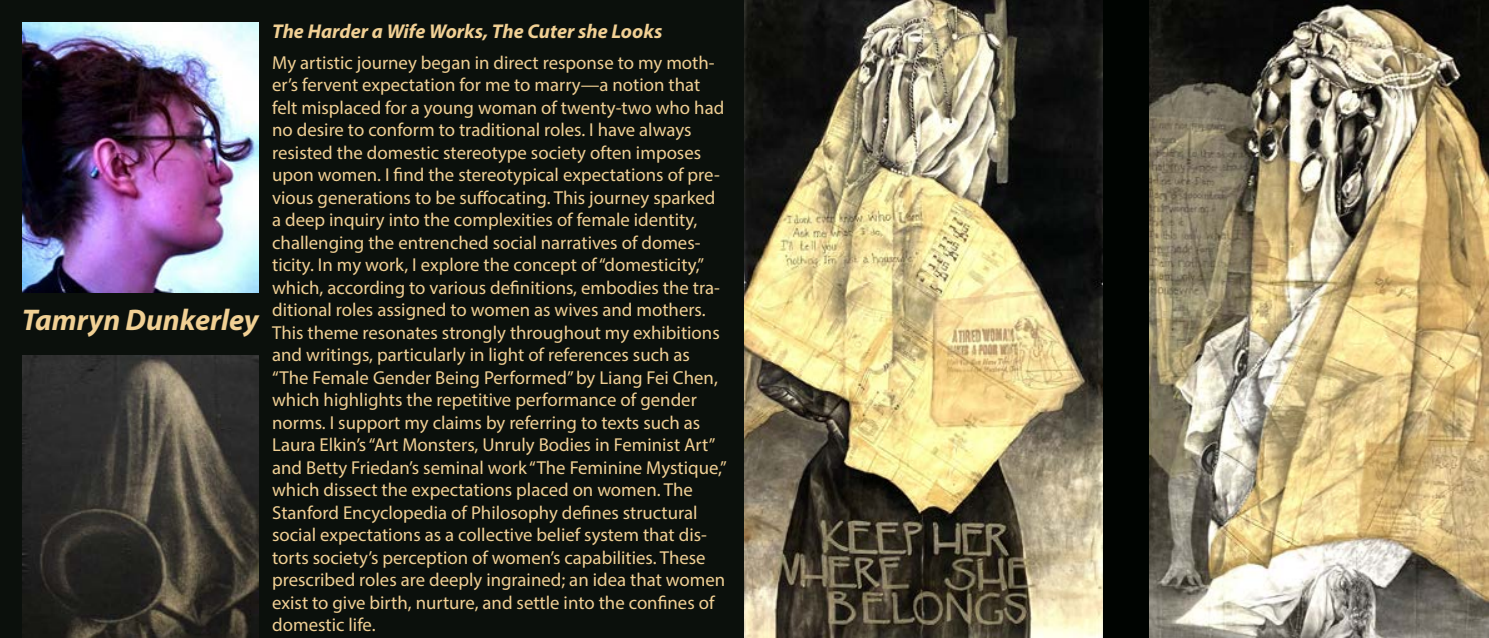
<style>
.page{position:relative;width:1489px;height:638px;background:#fff}
.page>*{position:absolute;margin:0;border:0;box-sizing:border-box;transform-origin:0 0}
.t1{font:italic 700 30px "Myriad Pro";color:#f1d094}
.t2{font:italic 700 20px "Myriad Pro";color:#f1d094}
.t3{font:18.75px/22.5px "Myriad Pro";color:#f1d094}
</style>
<div class="page">
<div style="left:0;top:0;width:748px;height:638px;background:#0b100c"></div>
<img style="left:744px;top:0;width:744px;height:638px">
<img style="left:22px;top:355px;width:237px;height:283px">
<img style="left:22px;top:22px;width:236px;height:270px">
<div style="left:1102px;top:0;width:46px;height:638px;background:#000401"></div>
<h1 class="t1" style="left:22px;top:301px;width:239px">Tamryn Dunkerley</h1>
<p class="t2" style="left:272px;top:18px;width:391px">The Harder a Wife Works, The Cuter she Looks</p>
<p class="t3" style="left:272px;top:51px;width:456px">My artistic journey began in direct response to my moth&shy;er’s fervent expectation for me to marry—a notion that felt misplaced for a young woman of twenty-two who had no desire to conform to traditional roles. I have always resisted the domestic stereotype society often imposes upon women. I find the stereotypical expectations of pre&shy;vious generations to be suffocating. This journey sparked a deep inquiry into the complexities of female identity, challenging the entrenched social narratives of domes&shy;ticity. In my work, I explore the concept of “domesticity,” which, according to various definitions, embodies the tra&shy;ditional roles assigned to women as wives and mothers.<br>This theme resonates strongly throughout my exhibitions and writings, particularly in light of references such as “The Female Gender Being Performed” by Liang Fei Chen, which highlights the repetitive performance of gender norms. I support my claims by referring to texts such as Laura Elkin’s “Art Monsters, Unruly Bodies in Feminist Art” and Betty Friedan’s seminal work “The Feminine Mystique,” which dissect the expectations placed on women. The Stanford Encyclopedia of Philosophy defines structural social expectations as a collective belief system that dis&shy;torts society’s perception of women’s capabilities. These prescribed roles are deeply ingrained; an idea that women exist to give birth, nurture, and settle into the confines of domestic life.</p>
</div>
